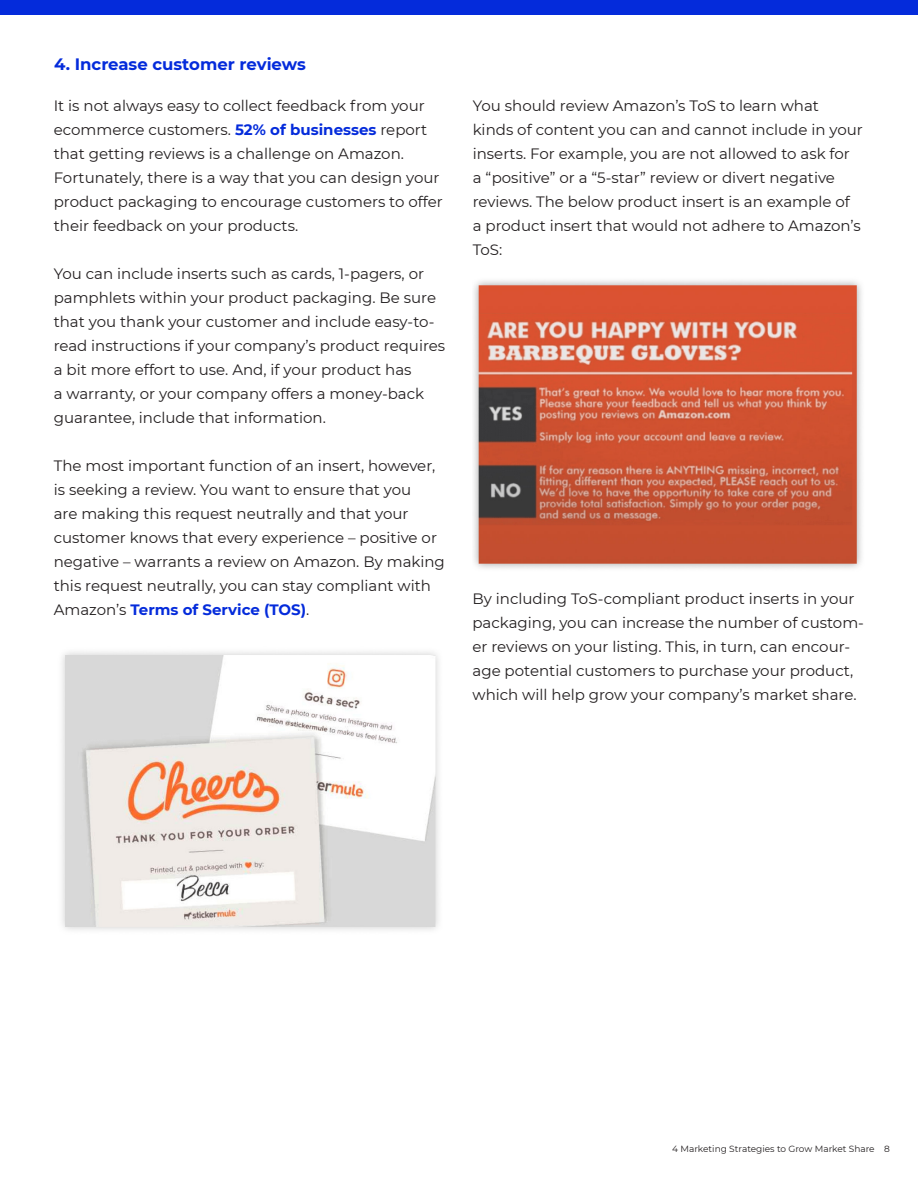
<style>
.page{position:relative;width:918px;height:1188px;background:#fff}
.page>*{position:absolute;margin:0;border:0;box-sizing:border-box;transform-origin:0 0}
.t1{font:700 16.5px "Montserrat";color:#042bdb}
.t2{font:15px/24px "Montserrat";color:#231f20}
.t3{font:9px "Montserrat";color:#231f20}
.s1{font-weight:700;color:#042bdb}
</style>
<div class="page">
<div style="left:0;top:0;width:918px;height:15px;background:#042bdb"></div>
<img style="left:62px;top:652px;width:377px;height:278px">
<img style="left:474px;top:280px;width:388px;height:289px">
<p class="t1" style="left:54px;top:52px;width:253px">4. Increase customer reviews</p>
<p class="t2" style="left:54px;top:93px;width:391px">It is not always easy to collect feedback from your ecommerce customers. <span class="s1">52% of businesses</span> report that getting reviews is a challenge on Amazon.<br>Fortunately, there is a way that you can design your product packaging to encourage customers to offer their feedback on your products.</p>
<p class="t2" style="left:54px;top:261px;width:393px">You can include inserts such as cards, 1-pagers, or pamphlets within your product packaging. Be sure that you thank your customer and include easy-to&shy;read instructions if your company’s product requires a bit more effort to use. And, if your product has<br>a warranty, or your company offers a money-back guarantee, include that information.</p>
<p class="t2" style="left:54px;top:453px;width:393px">The most important function of an insert, however, is seeking a review. You want to ensure that you<br>are making this request neutrally and that your customer knows that every experience – positive or negative – warrants a review on Amazon. By making this request neutrally, you can stay compliant with Amazon’s <span class="s1">Terms of Service (TOS)</span>.</p>
<p class="t2" style="left:473px;top:93px;width:392px">You should review Amazon’s ToS to learn what kinds of content you can and cannot include in your inserts. For example, you are not allowed to ask for<br>a “positive” or a “5-star” review or divert negative reviews. The below product insert is an example of<br>a product insert that would not adhere to Amazon’s ToS:</p>
<p class="t2" style="left:472px;top:586px;width:393px">By including ToS-compliant product inserts in your packaging, you can increase the number of custom&shy;er reviews on your listing. This, in turn, can encour&shy;age potential customers to purchase your product, which will help grow your company’s market share.</p>
<p class="t3" style="left:672px;top:1143px;width:219px">4 Marketing Strategies to Grow Market Share 8</p>
</div>
